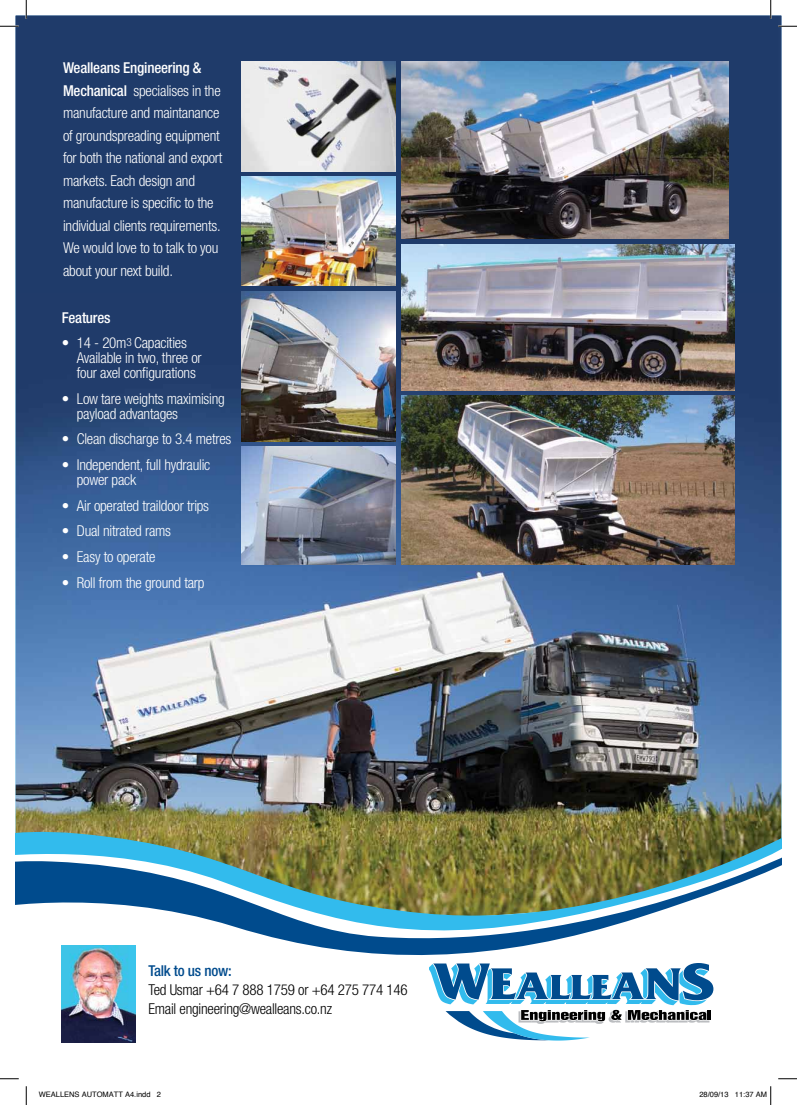
<style>
.page{position:relative;width:797px;height:1105px;background:#fff}
.page>*{position:absolute;margin:0;border:0;box-sizing:border-box;transform-origin:0 0}
.t1{font:300 condensed 15px/22.5px "Helvetica Neue";letter-spacing:-.015em;color:#fff}
.t2{font:300 condensed 15px/18.8px "Helvetica Neue";letter-spacing:-.015em;color:#000}
.t3{font:500 condensed 15px "Helvetica Neue";letter-spacing:-.015em;color:#004b8d}
.t4{font:500 condensed 15px "Helvetica Neue";letter-spacing:-.015em;color:#fff}
.t5{font:7.5px "Helvetica";color:#000}
.s1{font-weight:500}
</style>
<div class="page">
<img style="left:16px;top:16px;width:765px;height:811px">
<img style="left:401px;top:62px;width:327px;height:177px">
<img style="left:241px;top:447px;width:155px;height:118px">
<img style="left:241px;top:62px;width:155px;height:110px">
<img style="left:401px;top:245px;width:333px;height:146px">
<img style="left:241px;top:177px;width:155px;height:109px">
<img style="left:241px;top:291px;width:155px;height:151px">
<img style="left:401px;top:396px;width:334px;height:169px">
<img style="left:62px;top:968px;width:73px;height:74px">
<svg style="left:429px;top:968px;width:284px;height:72px"></svg>
<svg style="left:16px;top:827px;width:765px;height:22px;background:#78814f"></svg>
<svg style="left:16px;top:849px;width:765px;height:119px"></svg>
<svg style="left:0;top:25px;width:19px;height:2px"></svg>
<svg style="left:778px;top:25px;width:19px;height:2px"></svg>
<svg style="left:0;top:1078px;width:19px;height:1px"></svg>
<svg style="left:778px;top:1078px;width:19px;height:1px"></svg>
<svg style="left:25px;top:0;width:2px;height:19px"></svg>
<svg style="left:25px;top:1086px;width:2px;height:19px"></svg>
<svg style="left:770px;top:0;width:1px;height:19px"></svg>
<svg style="left:770px;top:1086px;width:1px;height:19px"></svg>
<p class="t1" style="left:63px;top:57px;width:161px"><span class="s1">Wealleans Engineering &amp;<br>Mechanical</span> specialises in the manufacture and maintanance of groundspreading equipment for both the national and export markets. Each design and manufacture is specific to the individual clients requirements.<br>We would love to to talk to you about your next build.</p>
<p class="t4" style="left:62px;top:308px;width:50px">Features</p>
<p class="t1" style="left:77px;top:335px;width:126px;line-height:15px;text-indent:-15px">• 14 - 20m<sup>3</sup> Capacities<br>Available in two, three or four axel configurations</p>
<p class="t1" style="left:77px;top:391px;width:149px;line-height:15px;text-indent:-15px">• Low tare weights maximising payload advantages</p>
<p class="t1" style="left:62px;top:428px;width:171px">• Clean discharge to 3.4 metres</p>
<p class="t1" style="left:77px;top:457px;width:135px;line-height:15px;text-indent:-15px">• Independent, full hydraulic power pack</p>
<p class="t1" style="left:62px;top:494px;width:149px">• Air operated traildoor trips</p>
<p class="t1" style="left:62px;top:520px;width:111px">• Dual nitrated rams</p>
<p class="t1" style="left:62px;top:545px;width:95px">• Easy to operate</p>
<p class="t1" style="left:62px;top:571px;width:144px">• Roll from the ground tarp</p>
<p class="t3" style="left:148px;top:962px;width:85px">Talk to us now:</p>
<p class="t2" style="left:148px;top:980px;width:261px">Ted Usmar +64 7 888 1759 or +64 275 774 146<br>Email engineering@wealleans.co.nz</p>
<p class="t5" style="left:39px;top:1089px;width:124px">WEALLENS AUTOMATT A4.indd 2</p>
<p class="t5" style="left:699px;top:1089px;width:69px">28/09/13 11:37 AM</p>
</div>
